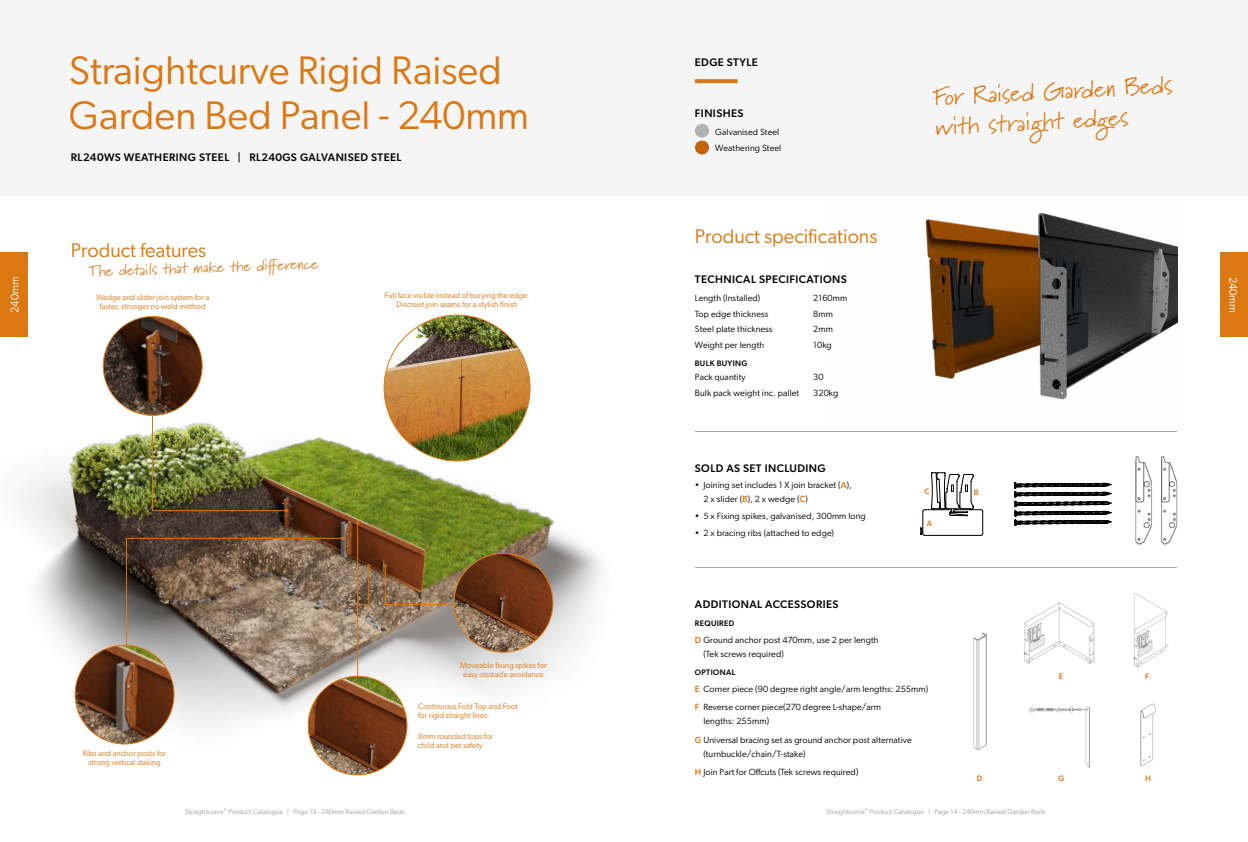
<style>
.page{position:relative;width:1248px;height:842px;background:#fff}
.page>*{position:absolute;margin:0;border:0;box-sizing:border-box;transform-origin:0 0}
.t1{font:40px/45px "Gibson";color:#db7812}
.t2{font:24.4px/29.8px "Marydale";color:#db7812}
.t3{font:20px "Gibson";color:#db7812}
.t4{font:15.3px "Marydale";color:#db7812}
.t5{font:500 11px "Gibson";letter-spacing:.04em;color:#000}
.t6{font:11px "Gibson";color:#fff}
.t7{font:9px/18.3px "Gibson";letter-spacing:.01em;color:#000}
.t8{font:8px/9px "Gibson";color:#db7812;text-align:center}
.t9{font:500 8px "Gibson";letter-spacing:.04em;color:#000}
.t10{font:500 8px "Gibson";color:#db7812}
.t11{font:7px "Gibson";color:#a0a2a4}
.s1{font-weight:500;color:#db7812}
</style>
<div class="page">
<img style="left:21px;top:314px;width:581px;height:462px">
<div style="left:0;top:0;width:1247px;height:196px;background:#f5f5f6"></div>
<svg style="left:126px;top:537px;width:218px;height:169px;background:#908071"></svg>
<img style="left:152px;top:343px;width:136px;height:169px">
<img style="left:75px;top:645px;width:99px;height:99px;border-radius:49px">
<img style="left:384px;top:315px;width:146px;height:146px;border-radius:73px">
<img style="left:103px;top:317px;width:99px;height:98px;border-radius:49px">
<div style="left:686px;top:133px;width:32px;height:22px;background:#a15b0a;opacity:.4"></div>
<div style="left:686px;top:116px;width:32px;height:22px;background:#c8c6c7;opacity:.75"></div>
<img style="left:308px;top:676px;width:99px;height:99px;border-radius:49px">
<img style="left:925px;top:212px;width:251px;height:188px">
<svg style="left:384px;top:564px;width:78px;height:41px;background:#876b40"></svg>
<img style="left:356px;top:521px;width:19px;height:206px">
<svg style="left:694px;top:79px;width:43px;height:4px"></svg>
<img style="left:454px;top:553px;width:99px;height:99px;border-radius:49px">
<hr style="left:694px;top:431px;width:482px;height:1px;background:#a0a2a4">
<hr style="left:694px;top:567px;width:482px;height:1px;background:#a0a2a4">
<svg style="left:1014px;top:483px;width:98px;height:42px"></svg>
<svg style="left:920px;top:472px;width:63px;height:64px"></svg>
<img style="left:973px;top:632px;width:14px;height:118px">
<img style="left:1029px;top:706px;width:61px;height:62px">
<img style="left:1140px;top:703px;width:16px;height:64px">
<img style="left:1024px;top:602px;width:71px;height:62px">
<img style="left:1133px;top:593px;width:36px;height:75px">
<img style="left:1135px;top:456px;width:43px;height:89px">
<div style="left:0;top:253px;width:28px;height:84px;background:#db7812"></div>
<div style="left:1219px;top:253px;width:28px;height:84px;background:#db7812"></div>
<h1 class="t1" style="left:69px;top:47px;width:461px">Straightcurve Rigid Raised<br>Garden Bed Panel - 240mm</h1>
<p class="t5" style="left:71px;top:150px;width:332px">RL240WS WEATHERING STEEL | RL240GS GALVANISED STEEL</p>
<p class="t5" style="left:694px;top:55px;width:64px">EDGE STYLE</p>
<p class="t5" style="left:694px;top:106px;width:50px">FINISHES</p>
<p class="t7" style="left:715px;top:122px;width:66px">Galvanised Steel</p>
<p class="t7" style="left:715px;top:139px;width:68px">Weathering Steel</p>
<h2 class="t2" style="left:932px;top:82px;width:241px;rotate:-3deg">For Raised Garden Beds with straight edges</h2>
<h3 class="t3" style="left:694px;top:224px;width:184px">Product specifications</h3>
<p class="t5" style="left:694px;top:272px;width:153px">TECHNICAL SPECIFICATIONS</p>
<p class="t7" style="left:694px;top:289px;width:67px">Length (Installed)</p>
<p class="t7" style="left:813px;top:289px;width:36px">2160mm</p>
<p class="t7" style="left:694px;top:304px;width:75px">Top edge thickness</p>
<p class="t7" style="left:813px;top:304px;width:21px">8mm</p>
<p class="t7" style="left:694px;top:320px;width:79px">Steel plate thickness</p>
<p class="t7" style="left:813px;top:320px;width:21px">2mm</p>
<p class="t7" style="left:694px;top:335px;width:71px">Weight per length</p>
<p class="t7" style="left:813px;top:335px;width:20px">10kg</p>
<p class="t9" style="left:694px;top:359px;width:54px">BULK BUYING</p>
<p class="t7" style="left:694px;top:368px;width:52px">Pack quantity</p>
<p class="t7" style="left:813px;top:368px;width:12px">30</p>
<p class="t7" style="left:694px;top:384px;width:106px">Bulk pack weight inc. pallet</p>
<p class="t7" style="left:813px;top:384px;width:27px">320kg</p>
<h3 class="t3" style="left:71px;top:238px;width:137px">Product features</h3>
<h3 class="t4" style="left:88px;top:262px;width:231px;rotate:-2deg">The details that make the diff erence</h3>
<p class="t6" style="left:8px;top:313px;width:38px;rotate:-90deg">240mm</p>
<p class="t6" style="left:1239px;top:277px;width:38px;rotate:90deg">240mm</p>
<p class="t8" style="left:384px;top:291px;width:146px">Full face visible instead of burying the edge.<br>Discreet join seams for a stylish finish</p>
<p class="t8" style="left:96px;top:292px;width:115px">Wedge and slider join system for a faster, stronger no weld method</p>
<p class="t5" style="left:694px;top:461px;width:132px">SOLD AS SET INCLUDING</p>
<p class="t7" style="left:703px;top:478px;width:150px;line-height:14px;text-indent:-9px">• Joining set includes 1 X join bracket (<span class="s1">A</span>),<br>2 x slider (<span class="s1">B</span>), 2 x wedge (<span class="s1">C</span>)</p>
<p class="t7" style="left:694px;top:507px;width:172px">• 5 x Fixing spikes, galvanised, 300mm long</p>
<p class="t7" style="left:694px;top:524px;width:140px">• 2 x bracing ribs (attached to edge)</p>
<p class="t10" style="left:924px;top:486px;width:7px">C</p>
<p class="t10" style="left:973px;top:487px;width:6px">B</p>
<p class="t10" style="left:926px;top:518px;width:7px">A</p>
<p class="t8" style="left:83px;top:749px;width:85px">Ribs and anchor posts for strong vertical staking</p>
<p class="t8" style="left:460px;top:660px;width:88px">Moveable fixing spikes for easy obstacle avoidance</p>
<p class="t8" style="left:418px;top:702px;width:101px;text-align:left">Continuous Fold Top and Foot for rigid straight lines</p>
<p class="t8" style="left:418px;top:732px;width:76px;text-align:left">8mm rounded tops for child and pet safety</p>
<p class="t5" style="left:694px;top:597px;width:145px">ADDITIONAL ACCESSORIES</p>
<p class="t9" style="left:694px;top:618px;width:41px">REQUIRED</p>
<p class="t7" style="left:703px;top:633px;width:177px;line-height:14px;text-indent:-9px"><span class="s1">D</span> Ground anchor post 470mm, use 2 per length (Tek screws required)</p>
<p class="t9" style="left:694px;top:668px;width:42px">OPTIONAL</p>
<p class="t7" style="left:694px;top:680px;width:235px"><span class="s1">E</span> Corner piece (90 degree right angle/arm lengths: 255mm)<br><span class="s1">F</span> Reverse corner piece(270 degree L-shape/arm</p>
<p class="t7" style="left:694px;top:712px;width:218px;text-indent:9px">lengths: 255mm)<br><span class="s1">G</span> Universal bracing set as ground anchor post alternative</p>
<p class="t7" style="left:694px;top:744px;width:165px;text-indent:9px">(turnbuckle/chain/T-stake)<br><span class="s1">H</span> Join Part for Offcuts (Tek screws required)</p>
<p class="t10" style="left:976px;top:773px;width:7px">D</p>
<p class="t11" style="left:185px;top:807px;width:221px">Straightcurve<sup>®</sup> Product Catalogue | Page 13 - 240mm Raised Garden Beds</p>
<p class="t11" style="left:826px;top:807px;width:221px">Straightcurve<sup>®</sup> Product Catalogue | Page 14 - 240mm Raised Garden Beds</p>
<p class="t10" style="left:1058px;top:671px;width:6px">E</p>
<p class="t10" style="left:1144px;top:671px;width:6px">F</p>
<p class="t10" style="left:1058px;top:773px;width:7px">G</p>
<p class="t10" style="left:1144px;top:773px;width:7px">H</p>
</div>
